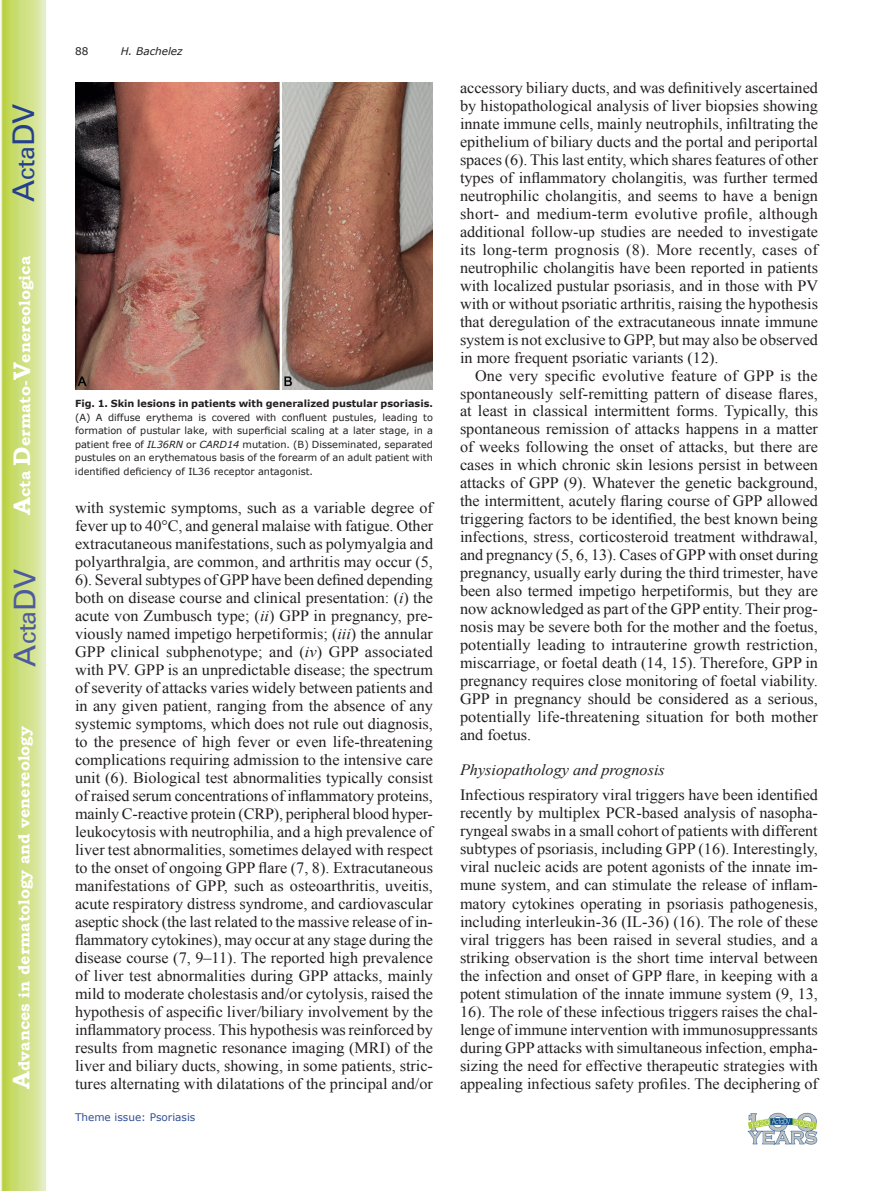
<style>
.page{position:relative;width:893px;height:1191px;background:#fff}
.page>*{position:absolute;margin:0;border:0;box-sizing:border-box;transform-origin:0 0}
.t1{font:30px "Univers";color:#4d5a9e}
.t2{font:30px "Univers";color:#253f8e}
.t3{font:15.75px/18px "Times New Roman";color:#231f20;text-align:justify}
.t4{font:700 15.75px "Bookman Old Style";color:#fff}
.t5{font:italic 15.75px "Times New Roman";color:#231f20}
.t6{font:10.5px "Verdana";color:#324f95}
.t7{font:italic 10.5px "Verdana";color:#231f20}
.t8{font:10.5px "Verdana";color:#231f20}
.t9{font:9.75px/13.5px "Verdana";color:#231f20;text-align:justify}
.t10{font:700 9.75px "Verdana";color:#231f20}
.s1{font-size:24px}
.s2{font-style:italic}
</style>
<div class="page">
<svg style="left:1px;top:0;width:45px;height:1191px;background:#cfe084"></svg>
<img style="left:747px;top:1113px;width:71px;height:31px">
<img style="left:75px;top:83px;width:358px;height:307px">
<h1 class="t2" style="left:6px;top:202px;width:100px;rotate:-90deg">A<span class="s1">cta</span>DV</h1>
<p class="t4" style="left:15px;top:515px;width:260px;rotate:-90deg"><span class="s1">A</span>cta <span class="s1">D</span>ermato-<span class="s1">V</span>enereologica</p>
<h1 class="t1" style="left:7px;top:666px;width:100px;rotate:-90deg">A<span class="s1">cta</span>DV</h1>
<p class="t4" style="left:15px;top:1088px;width:364px;rotate:-90deg"><span class="s1">A</span>dvances in dermatology and venereology</p>
<p class="t8" style="left:75px;top:44px;width:15px">88</p>
<p class="t7" style="left:121px;top:44px;width:63px">H. Bachelez</p>
<p class="t10" style="left:75px;top:397px;width:359px">Fig. 1. Skin lesions in patients with generalized pustular psoriasis.</p>
<p class="t9" style="left:75px;top:410px;width:359px">(A) A diffuse erythema is covered with confluent pustules, leading to formation of pustular lake, with superficial scaling at a later stage, in a patient free of <span class="s2">IL36RN</span> or <span class="s2">CARD14</span> mutation. (B) Disseminated, separated pustules on an erythematous basis of the forearm of an adult patient with identified deficiency of IL36 receptor antagonist.</p>
<p class="t3" style="left:75px;top:498px;width:360px">with systemic symptoms, such as a variable degree of fever up to 40°C, and general malaise with fatigue. Other extracutaneous manifestations, such as polymyalgia and polyarthralgia, are common, and arthritis may occur (5, 6). Several subtypes of GPP have been defined depending both on disease course and clinical presentation: (<span class="s2">i</span>) the acute von Zumbusch type; (<span class="s2">ii</span>) GPP in pregnancy, pre&shy;viously named impetigo herpetiformis; (<span class="s2">iii</span>) the annular GPP clinical subphenotype; and (<span class="s2">iv</span>) GPP associated with PV. GPP is an unpredictable disease; the spectrum of severity of attacks varies widely between patients and in any given patient, ranging from the absence of any systemic symptoms, which does not rule out diagnosis, to the presence of high fever or even life-threatening complications requiring admission to the intensive care unit (6). Biological test abnormalities typically consist of raised serum concentrations of inflammatory proteins, mainly C-reactive protein (CRP), peripheral blood hyper&shy;leukocytosis with neutrophilia, and a high prevalence of liver test abnormalities, sometimes delayed with respect to the onset of ongoing GPP flare (7, 8). Extracutaneous manifestations of GPP, such as osteoarthritis, uveitis, acute respiratory distress syndrome, and cardiovascular aseptic shock (the last related to the massive release of in&shy;flammatory cytokines), may occur at any stage during the disease course (7, 9–11). The reported high prevalence of liver test abnormalities during GPP attacks, mainly mild to moderate cholestasis and/or cytolysis, raised the hypothesis of aspecific liver/biliary involvement by the inflammatory process. This hypothesis was reinforced by results from magnetic resonance imaging (MRI) of the liver and biliary ducts, showing, in some patients, stric&shy;tures alternating with dilatations of the principal and/or</p>
<p class="t6" style="left:75px;top:1110px;width:122px">Theme issue: Psoriasis</p>
<p class="t3" style="left:460px;top:79px;width:360px">accessory biliary ducts, and was definitively ascertained by histopathological analysis of liver biopsies showing innate immune cells, mainly neutrophils, infiltrating the epithelium of biliary ducts and the portal and periportal spaces (6). This last entity, which shares features of other types of inflammatory cholangitis, was further termed neutrophilic cholangitis, and seems to have a benign short- and medium-term evolutive profile, although additional follow-up studies are needed to investigate its long-term prognosis (8). More recently, cases of neutrophilic cholangitis have been reported in patients with localized pustular psoriasis, and in those with PV with or without psoriatic arthritis, raising the hypothesis that deregulation of the extracutaneous innate immune system is not exclusive to GPP, but may also be observed in more frequent psoriatic variants (12).</p>
<p class="t3" style="left:460px;top:366px;width:360px;text-indent:15px">One very specific evolutive feature of GPP is the spontaneously self-remitting pattern of disease flares, at least in classical intermittent forms. Typically, this spontaneous remission of attacks happens in a matter of weeks following the onset of attacks, but there are cases in which chronic skin lesions persist in between attacks of GPP (9). Whatever the genetic background, the intermittent, acutely flaring course of GPP allowed triggering factors to be identified, the best known being infections, stress, corticosteroid treatment withdrawal, and pregnancy (5, 6, 13). Cases of GPP with onset during pregnancy, usually early during the third trimester, have been also termed impetigo herpetiformis, but they are now acknowledged as part of the GPP entity. Their prog&shy;nosis may be severe both for the mother and the foetus, potentially leading to intrauterine growth restriction, miscarriage, or foetal death (14, 15). Therefore, GPP in pregnancy requires close monitoring of foetal viability.<br>GPP in pregnancy should be considered as a serious, potentially life-threatening situation for both mother and foetus.</p>
<p class="t5" style="left:460px;top:759px;width:206px">Physiopathology and prognosis</p>
<p class="t3" style="left:460px;top:786px;width:360px">Infectious respiratory viral triggers have been identified recently by multiplex PCR-based analysis of nasopha&shy;ryngeal swabs in a small cohort of patients with different subtypes of psoriasis, including GPP (16). Interestingly, viral nucleic acids are potent agonists of the innate im&shy;mune system, and can stimulate the release of inflam&shy;matory cytokines operating in psoriasis pathogenesis, including interleukin-36 (IL-36) (16). The role of these viral triggers has been raised in several studies, and a striking observation is the short time interval between the infection and onset of GPP flare, in keeping with a potent stimulation of the innate immune system (9, 13, 16). The role of these infectious triggers raises the chal&shy;lenge of immune intervention with immunosuppressants during GPP attacks with simultaneous infection, empha&shy;sizing the need for effective therapeutic strategies with appealing infectious safety profiles. The deciphering of</p>
</div>
